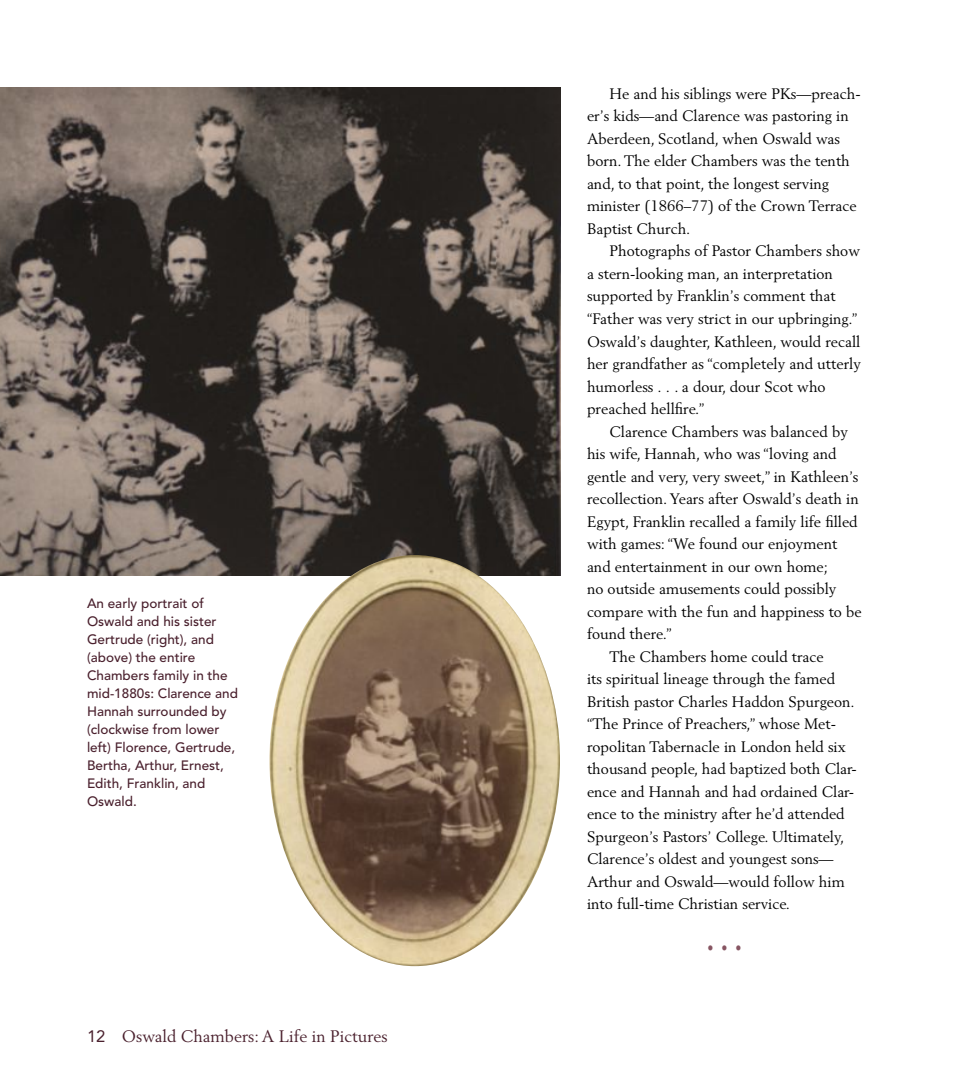
<style>
.page{position:relative;width:970px;height:1091px;background:#fff}
.page>*{position:absolute;margin:0;border:0;box-sizing:border-box;transform-origin:0 0}
.t1{font:16.5px "Berling LT Std";color:#4a202d}
.t2{font:15px/22.5px "Berling LT Std";color:#000}
.t3{font:300 14.4px "Avenir LT Std";color:#875562;scale:.83 1}
.t4{font:500 13.5px/18px "Avenir LT Std";color:#4a202d}
.s1{font-family:"Avenir LT Std"}
</style>
<div class="page">
<img style="left:0;top:87px;width:559px;height:488px">
<img style="left:269px;top:555px;width:290px;height:411px">
<p class="t4" style="left:87px;top:594px;width:152px">An early portrait of<br>Oswald and his sister<br>Gertrude (right), and (above) the entire<br>Chambers family in the mid-1880s: Clarence and<br>Hannah surrounded by (clockwise from lower left) Florence, Gertrude,<br>Bertha, Arthur, Ernest,<br>Edith, Franklin, and<br>Oswald.</p>
<p class="t1" style="left:87px;top:1025px;width:302px"><span class="s1">12</span> Oswald Chambers: A Life in Pictures</p>
<p class="t2" style="left:586px;top:82px;width:275px;text-indent:22px">He and his siblings were PKs—preach&shy;er’s kids—and Clarence was pastoring in Aberdeen, Scotland, when Oswald was born. The elder Chambers was the tenth and, to that point, the longest serving minister (1866–77) of the Crown Terrace Baptist Church.</p>
<p class="t2" style="left:586px;top:240px;width:275px;text-indent:22px">Photographs of Pastor Chambers show a stern-looking man, an interpretation supported by Franklin’s comment that “Father was very strict in our upbringing.” Oswald’s daughter, Kathleen, would recall her grandfather as “completely and utterly humorless . . . a dour, dour Scot who preached hellfire.”</p>
<p class="t2" style="left:609px;top:420px;width:240px">Clarence Chambers was balanced by</p>
<p class="t2" style="left:586px;top:442px;width:251px">his wife, Hannah, who was “loving and</p>
<p class="t2" style="left:586px;top:465px;width:273px">gentle and very, very sweet,” in Kathleen’s</p>
<p class="t2" style="left:586px;top:487px;width:273px">recollection. Years after Oswald’s death in</p>
<p class="t2" style="left:586px;top:510px;width:272px">Egypt, Franklin recalled a family life filled</p>
<p class="t2" style="left:586px;top:532px;width:252px">with games: “We found our enjoyment</p>
<p class="t2" style="left:586px;top:555px;width:242px">and entertainment in our own home;</p>
<p class="t2" style="left:586px;top:577px;width:251px">no outside amusements could possibly</p>
<p class="t2" style="left:586px;top:600px;width:276px">compare with the fun and happiness to be</p>
<p class="t2" style="left:586px;top:622px;width:86px">found there.”</p>
<p class="t2" style="left:609px;top:645px;width:215px">The Chambers home could trace</p>
<p class="t2" style="left:586px;top:667px;width:249px">its spiritual lineage through the famed</p>
<p class="t2" style="left:586px;top:690px;width:269px">British pastor Charles Haddon Spurgeon.</p>
<p class="t2" style="left:586px;top:712px;width:250px">“The Prince of Preachers,” whose Met-</p>
<p class="t2" style="left:586px;top:735px;width:260px">ropolitan Tabernacle in London held six</p>
<p class="t2" style="left:586px;top:757px;width:271px">thousand people, had baptized both Clar-</p>
<p class="t2" style="left:586px;top:780px;width:268px">ence and Hannah and had ordained Clar-</p>
<p class="t2" style="left:586px;top:802px;width:259px">ence to the ministry after he’d attended</p>
<p class="t2" style="left:586px;top:825px;width:258px">Spurgeon’s Pastors’ College. Ultimately,</p>
<p class="t2" style="left:586px;top:847px;width:248px">Clarence’s oldest and youngest sons—</p>
<p class="t2" style="left:586px;top:870px;width:259px">Arthur and Oswald—would follow him</p>
<p class="t2" style="left:586px;top:892px;width:204px">into full-time Christian service.</p>
<p class="t3" style="left:707px;top:939px;width:42px">• • •</p>
</div>
